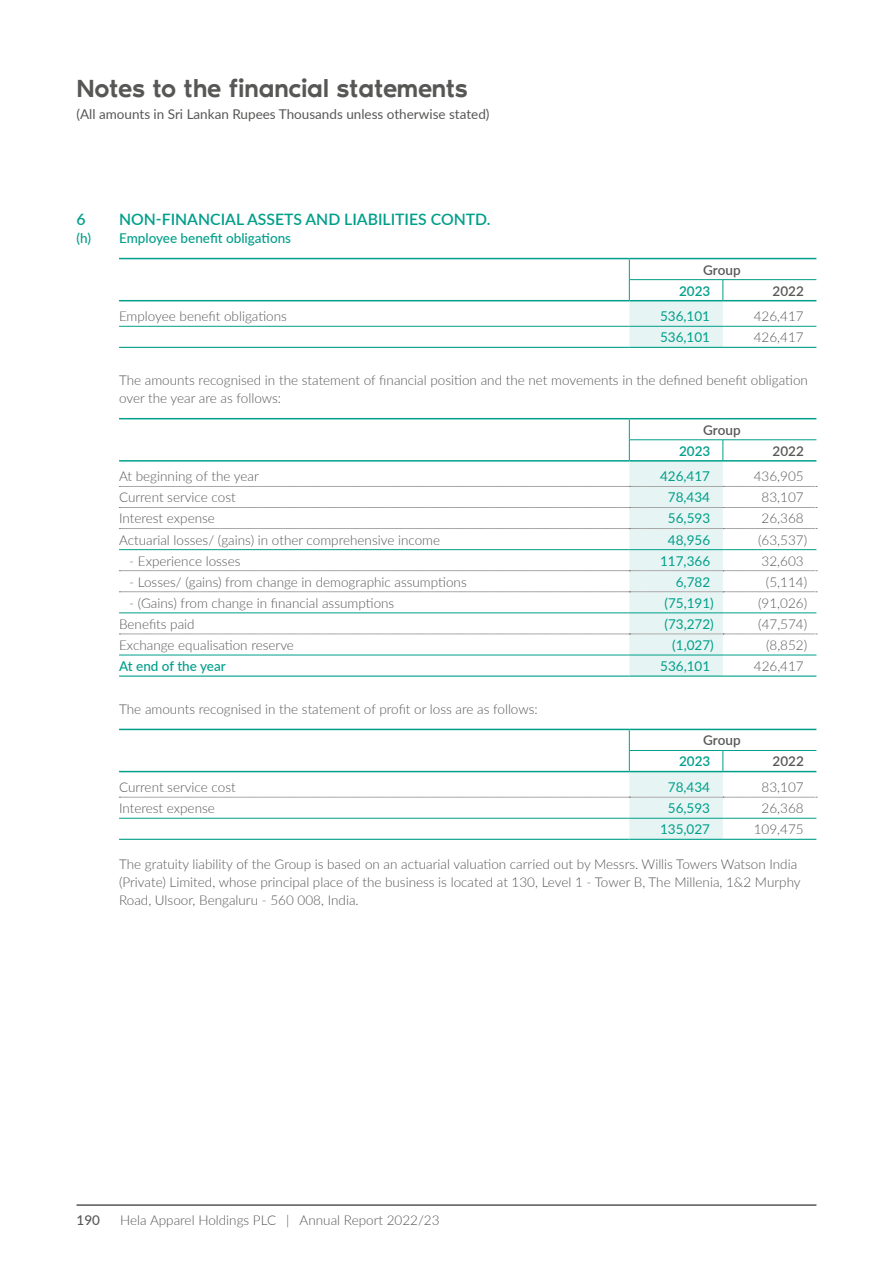
<style>
.page{position:relative;width:893px;height:1263px;background:#fff}
.page>*{position:absolute;margin:0;border:0;box-sizing:border-box;transform-origin:0 0}
.t1{font:500 25.5px "Noir Pro";letter-spacing:-.015em;color:#575756}
.t2{font:600 15.75px "Lato";color:#009f8a}
.t3{font:300 13.5px/18px "Lato";color:#575756}
.t4{font:13.5px "Lato";color:#009f8a}
.t5{font:13.5px "Lato";color:#575756}
.t6{font:500 13.5px "Lato";color:#009f8a}
.t7{font:600 13.5px "Lato";color:#575756}
.t8{font:600 13.5px "Lato";color:#009f8a}
.t9{font:500 13.5px "Lato";color:#575756}
</style>
<div class="page">
<hr style="left:77px;top:1205px;width:739px;height:1px;background:#000">
<hr style="left:119px;top:326px;width:510px;height:1px;background:#009f8a">
<hr style="left:723px;top:326px;width:93px;height:1px;background:#009f8a">
<hr style="left:119px;top:347px;width:510px;height:1px;background:#009f8a">
<hr style="left:629px;top:347px;width:94px;height:1px;background:#009f8a">
<hr style="left:723px;top:347px;width:93px;height:1px;background:#009f8a">
<hr style="left:119px;top:300px;width:510px;height:1px;background:#009f8a">
<hr style="left:723px;top:300px;width:93px;height:1px;background:#009f8a">
<hr style="left:629px;top:258px;width:94px;height:1px;background:#009f8a">
<hr style="left:723px;top:258px;width:93px;height:1px;background:#009f8a">
<hr style="left:119px;top:258px;width:510px;height:1px;background:#009f8a">
<hr style="left:723px;top:279px;width:93px;height:1px;background:#009f8a">
<svg style="left:629px;top:259px;width:95px;height:88px"></svg>
<hr style="left:119px;top:675px;width:510px;height:2px;background:#009f8a">
<hr style="left:629px;top:675px;width:94px;height:2px;background:#009f8a">
<hr style="left:723px;top:675px;width:93px;height:2px;background:#009f8a">
<hr style="left:629px;top:418px;width:94px;height:1px;background:#009f8a">
<hr style="left:723px;top:418px;width:93px;height:1px;background:#009f8a">
<hr style="left:119px;top:418px;width:510px;height:1px;background:#009f8a">
<svg style="left:119px;top:419px;width:698px;height:257px"></svg>
<hr style="left:119px;top:839px;width:510px;height:1px;background:#009f8a">
<hr style="left:629px;top:839px;width:94px;height:1px;background:#009f8a">
<hr style="left:723px;top:839px;width:93px;height:1px;background:#009f8a">
<hr style="left:629px;top:729px;width:94px;height:1px;background:#009f8a">
<hr style="left:723px;top:729px;width:93px;height:1px;background:#009f8a">
<hr style="left:119px;top:729px;width:510px;height:1px;background:#009f8a">
<svg style="left:119px;top:730px;width:698px;height:109px"></svg>
<h1 class="t1" style="left:77px;top:68px;width:393px">Notes to the financial statements</h1>
<p class="t5" style="left:77px;top:104px;width:414px">(All amounts in Sri Lankan Rupees Thousands unless otherwise stated)</p>
<p class="t2" style="left:77px;top:208px;width:11px">6</p>
<p class="t2" style="left:119px;top:208px;width:373px">NON-FINANCIAL ASSETS AND LIABILITIES CONTD.</p>
<p class="t6" style="left:77px;top:229px;width:216px">(h) Employee benefit obligations</p>
<p class="t7" style="left:703px;top:260px;width:39px">Group</p>
<p class="t8" style="left:679px;top:281px;width:33px">2023</p>
<p class="t7" style="left:772px;top:281px;width:33px">2022</p>
<p class="t3" style="left:119px;top:307px;width:169px">Employee benefit obligations</p>
<p class="t4" style="left:660px;top:307px;width:52px">536,101</p>
<p class="t3" style="left:754px;top:307px;width:51px">426,417</p>
<p class="t4" style="left:660px;top:328px;width:52px">536,101</p>
<p class="t3" style="left:754px;top:328px;width:51px">426,417</p>
<p class="t3" style="left:119px;top:371px;width:690px">The amounts recognised in the statement of financial position and the net movements in the defined benefit obligation over the year are as follows:</p>
<p class="t7" style="left:703px;top:420px;width:39px">Group</p>
<p class="t8" style="left:679px;top:441px;width:33px">2023</p>
<p class="t7" style="left:772px;top:441px;width:33px">2022</p>
<p class="t3" style="left:119px;top:467px;width:141px">At beginning of the year</p>
<p class="t4" style="left:660px;top:467px;width:52px">426,417</p>
<p class="t3" style="left:754px;top:467px;width:51px">436,905</p>
<p class="t3" style="left:119px;top:488px;width:118px">Current service cost</p>
<p class="t4" style="left:668px;top:488px;width:44px">78,434</p>
<p class="t3" style="left:762px;top:488px;width:44px">83,107</p>
<p class="t3" style="left:119px;top:509px;width:97px">Interest expense</p>
<p class="t4" style="left:668px;top:509px;width:44px">56,593</p>
<p class="t3" style="left:762px;top:509px;width:44px">26,368</p>
<p class="t3" style="left:119px;top:530px;width:323px">Actuarial losses/ (gains) in other comprehensive income</p>
<p class="t4" style="left:668px;top:530px;width:44px">48,956</p>
<p class="t3" style="left:758px;top:530px;width:51px">(63,537)</p>
<p class="t3" style="left:129px;top:551px;width:113px">- Experience losses</p>
<p class="t4" style="left:660px;top:551px;width:52px">117,366</p>
<p class="t3" style="left:762px;top:551px;width:44px">32,603</p>
<p class="t3" style="left:129px;top:572px;width:339px">- Losses/ (gains) from change in demographic assumptions</p>
<p class="t4" style="left:676px;top:572px;width:36px">6,782</p>
<p class="t3" style="left:766px;top:572px;width:43px">(5,114)</p>
<p class="t3" style="left:129px;top:593px;width:267px">- (Gains) from change in financial assumptions</p>
<p class="t4" style="left:664px;top:593px;width:51px">(75,191)</p>
<p class="t3" style="left:758px;top:593px;width:51px">(91,026)</p>
<p class="t3" style="left:119px;top:614px;width:77px">Benefits paid</p>
<p class="t4" style="left:664px;top:614px;width:51px">(73,272)</p>
<p class="t3" style="left:758px;top:614px;width:51px">(47,574)</p>
<p class="t3" style="left:119px;top:636px;width:176px">Exchange equalisation reserve</p>
<p class="t4" style="left:672px;top:635px;width:43px">(1,027)</p>
<p class="t3" style="left:766px;top:636px;width:43px">(8,852)</p>
<p class="t6" style="left:119px;top:656px;width:108px">At end of the year</p>
<p class="t4" style="left:660px;top:656px;width:52px">536,101</p>
<p class="t3" style="left:754px;top:657px;width:51px">426,417</p>
<p class="t3" style="left:119px;top:700px;width:420px">The amounts recognised in the statement of profit or loss are as follows:</p>
<p class="t7" style="left:703px;top:731px;width:39px">Group</p>
<p class="t8" style="left:679px;top:752px;width:33px">2023</p>
<p class="t7" style="left:772px;top:752px;width:33px">2022</p>
<p class="t3" style="left:119px;top:778px;width:118px">Current service cost</p>
<p class="t4" style="left:668px;top:777px;width:44px">78,434</p>
<p class="t3" style="left:762px;top:778px;width:44px">83,107</p>
<p class="t3" style="left:119px;top:799px;width:97px">Interest expense</p>
<p class="t4" style="left:668px;top:798px;width:44px">56,593</p>
<p class="t3" style="left:762px;top:799px;width:44px">26,368</p>
<p class="t4" style="left:660px;top:820px;width:52px">135,027</p>
<p class="t3" style="left:754px;top:820px;width:51px">109,475</p>
<p class="t3" style="left:119px;top:854px;width:683px">The gratuity liability of the Group is based on an actuarial valuation carried out by Messrs. Willis Towers Watson India (Private) Limited, whose principal place of the business is located at 130, Level 1 - Tower B, The Millenia, 1&amp;2 Murphy<br>Road, Ulsoor, Bengaluru - 560 008, India.</p>
<p class="t9" style="left:77px;top:1210px;width:25px">190</p>
<p class="t3" style="left:120px;top:1210px;width:321px">Hela Apparel Holdings PLC | Annual Report 2022/23</p>
</div>
